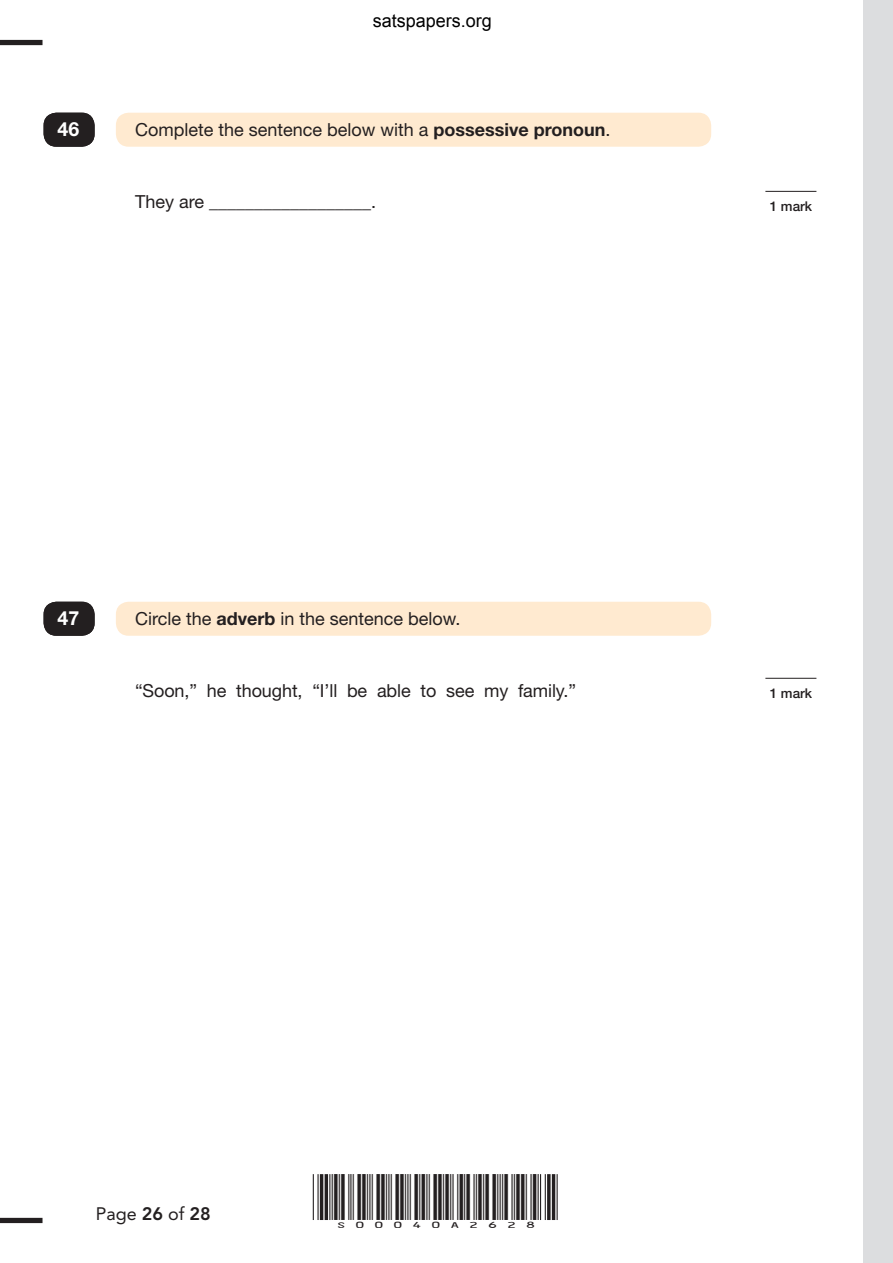
<style>
.page{position:relative;width:893px;height:1263px;background:#fff}
.page>*{position:absolute;margin:0;border:0;box-sizing:border-box;transform-origin:0 0}
.QUESTION_number{font:700 19.5px "Helvetica Neue LT Std";color:#fff}
.t1{font:18px "Helvetica Neue LT Std";color:#231f20}
.t2{font:18px "Arial";color:#000}
.t3{font:18px "Avenir LT Std";color:#231f20}
.t4{font:15px "ID Automation HC39 M";color:#231f20;scale:1.3 1}
.t5{font:500 13.5px "Helvetica Neue LT Std";color:#231f20}
.s1{font-weight:700}
.s2{font-weight:800}
</style>
<div class="page">
<div style="left:863px;top:0;width:30px;height:1263px;background:#dcdddf"></div>
<div style="left:116px;top:113px;width:595px;height:34px;background:#ffead0;border-radius:13px"></div>
<hr style="left:765px;top:191px;width:51px;height:1px;background:#231f20">
<div style="left:44px;top:113px;width:51px;height:34px;background:#231f20;border-radius:13px"></div>
<div style="left:116px;top:602px;width:595px;height:34px;background:#ffead0;border-radius:13px"></div>
<hr style="left:765px;top:678px;width:51px;height:1px;background:#231f20">
<div style="left:44px;top:602px;width:51px;height:34px;background:#231f20;border-radius:13px"></div>
<hr style="left:329px;top:1174px;width:1px;height:46px;background:#231f20">
<hr style="left:317px;top:1174px;width:2px;height:46px;background:#231f20">
<hr style="left:313px;top:1174px;width:1px;height:46px;background:#231f20">
<hr style="left:325px;top:1174px;width:3px;height:46px;background:#231f20">
<hr style="left:320px;top:1174px;width:3px;height:46px;background:#231f20">
<hr style="left:557px;top:1174px;width:1px;height:46px;background:#231f20">
<hr style="left:545px;top:1174px;width:1px;height:46px;background:#231f20">
<hr style="left:540px;top:1174px;width:1px;height:46px;background:#231f20">
<hr style="left:552px;top:1174px;width:3px;height:46px;background:#231f20">
<svg style="left:547px;top:1174px;width:4px;height:46px"></svg>
<div style="left:0;top:40px;width:43px;height:5px;background:#231f20"></div>
<div style="left:0;top:1218px;width:43px;height:5px;background:#231f20"></div>
<p class="t2" style="left:373px;top:12px;width:120px">satspapers.org</p>
<p class="QUESTION_number" style="left:57px;top:117px;width:23px">46</p>
<p class="QUESTION_number" style="left:63px;top:117px;width:12px">x</p>
<p class="t1" style="left:135px;top:119px;width:477px">Complete the sentence below with a <span class="s1">possessive pronoun</span>.</p>
<p class="t1" style="left:135px;top:191px;width:243px">They are __________________.</p>
<p class="t5" style="left:770px;top:199px;width:44px">1 mark</p>
<p class="QUESTION_number" style="left:57px;top:606px;width:23px">47</p>
<p class="QUESTION_number" style="left:63px;top:606px;width:12px">x</p>
<p class="t1" style="left:135px;top:608px;width:327px">Circle the <span class="s1">adverb</span> in the sentence below.</p>
<p class="t1" style="left:135px;top:680px;width:443px">“Soon,” he thought, “I’ll be able to see my family.”</p>
<p class="t5" style="left:770px;top:685px;width:44px">1 mark</p>
<p class="t3" style="left:96px;top:1204px;width:117px">Page <span class="s2">26</span> of <span class="s2">28</span></p>
<p class="t4" style="left:332px;top:1206px;width:162px">S00040A2628</p>
</div>
